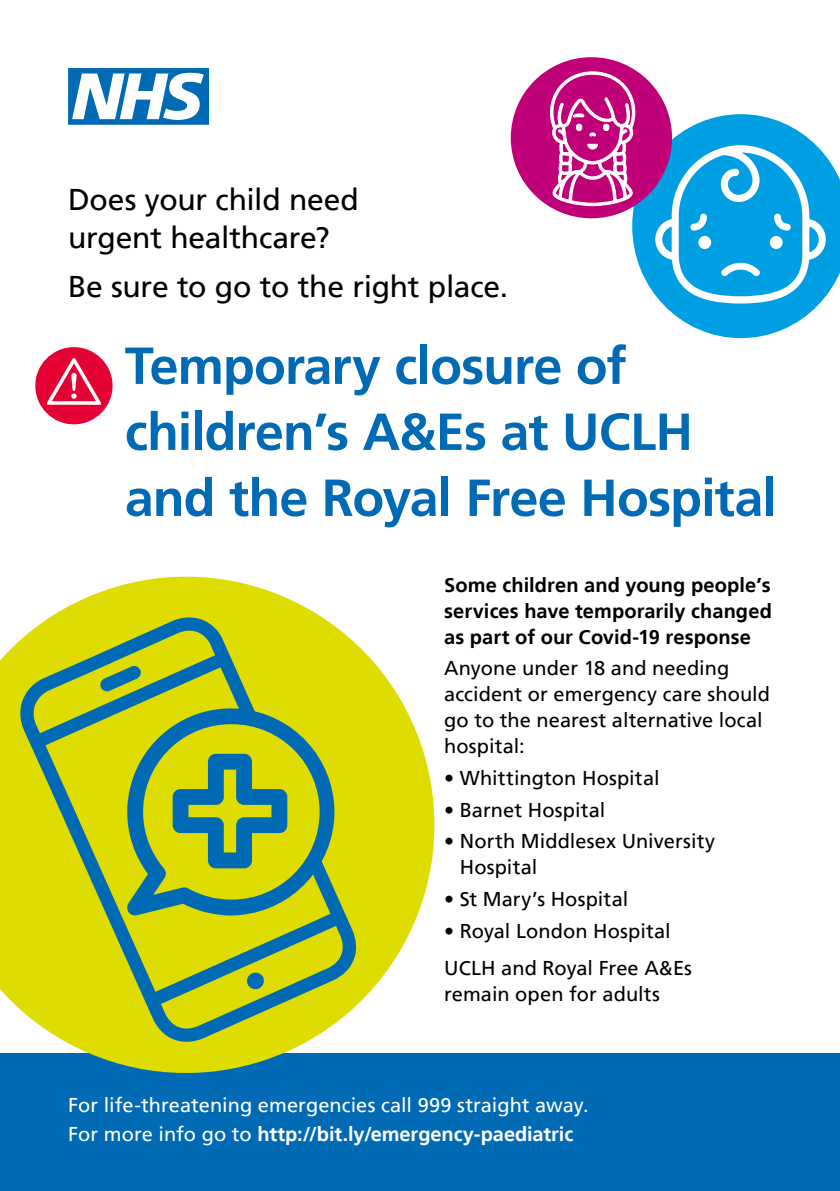
<style>
.page{position:relative;width:840px;height:1191px;background:#fff}
.page>*{position:absolute;margin:0;border:0;box-sizing:border-box;transform-origin:0 0}
.t1{font:700 52px/66px "Frutiger";letter-spacing:-.015em;color:#006ab4}
.t2{font:30px/38px "Frutiger";letter-spacing:-.01em;color:#000}
.t3{font:20px/26px "Frutiger";letter-spacing:.005em;color:#000}
.t4{font:20px/29.6px "Frutiger";color:#fff}
.t5{font:700 20px/26px "Frutiger";letter-spacing:.005em;color:#000;text-align:justify}
.s1{font-weight:700}
</style>
<div class="page">
<div style="left:0;top:1053px;width:839px;height:138px;background:#006ab4"></div>
<svg style="left:632px;top:114px;width:207px;height:224px;fill:#009fe3"></svg>
<svg style="left:655px;top:145px;width:170px;height:158px"></svg>
<svg style="left:0;top:576px;width:435px;height:497px;fill:#dedc00"></svg>
<svg style="left:19px;top:613px;width:342px;height:434px;background:#baca26"></svg>
<svg style="left:246px;top:971px;width:19px;height:19px"></svg>
<svg style="left:99px;top:665px;width:43px;height:27px"></svg>
<svg style="left:127px;top:708px;width:207px;height:207px;background:#8db241"></svg>
<svg style="left:172px;top:753px;width:115px;height:115px;background:#77a752"></svg>
<div style="left:510px;top:57px;width:161px;height:161px;background:#bf0078;border-radius:50%"></div>
<svg style="left:548px;top:71px;width:88px;height:135px"></svg>
<svg style="left:68px;top:68px;width:141px;height:57px"></svg>
<div style="left:35px;top:347px;width:78px;height:78px;background:#e40234;border-radius:50%"></div>
<svg style="left:47px;top:358px;width:54px;height:47px"></svg>
<h2 class="t2" style="left:68px;top:181px;width:292px">Does your child need urgent healthcare?</h2>
<h2 class="t2" style="left:68px;top:268px;width:441px">Be sure to go to the right place.</h2>
<h1 class="t1" style="left:125px;top:333px;width:653px">Temporary closure of children’s A&amp;Es at UCLH and the Royal Free Hospital</h1>
<p class="t5" style="left:444px;top:572px;width:329px">Some children and young people’s services have temporarily changed as part of our Covid-19 response</p>
<p class="t3" style="left:444px;top:655px;width:327px">Anyone under 18 and needing accident or emergency care should go to the nearest alternative local hospital:</p>
<p class="t3" style="left:444px;top:765px;width:217px">• Whittington Hospital</p>
<p class="t3" style="left:444px;top:797px;width:163px">• Barnet Hospital</p>
<p class="t3" style="left:459px;top:828px;width:257px;text-indent:-16px">• North Middlesex University<br>Hospital</p>
<p class="t3" style="left:444px;top:886px;width:185px">• St Mary’s Hospital</p>
<p class="t3" style="left:444px;top:912px;width:249px;line-height:37.4px">• Royal London Hospital<br>UCLH and Royal Free A&amp;Es</p>
<p class="t3" style="left:444px;top:981px;width:217px">remain open for adults</p>
<p class="t4" style="left:68px;top:1090px;width:521px">For life-threatening emergencies call 999 straight away.<br>For more info go to <span class="s1">http://bit.ly/emergency-paediatric</span></p>
</div>
